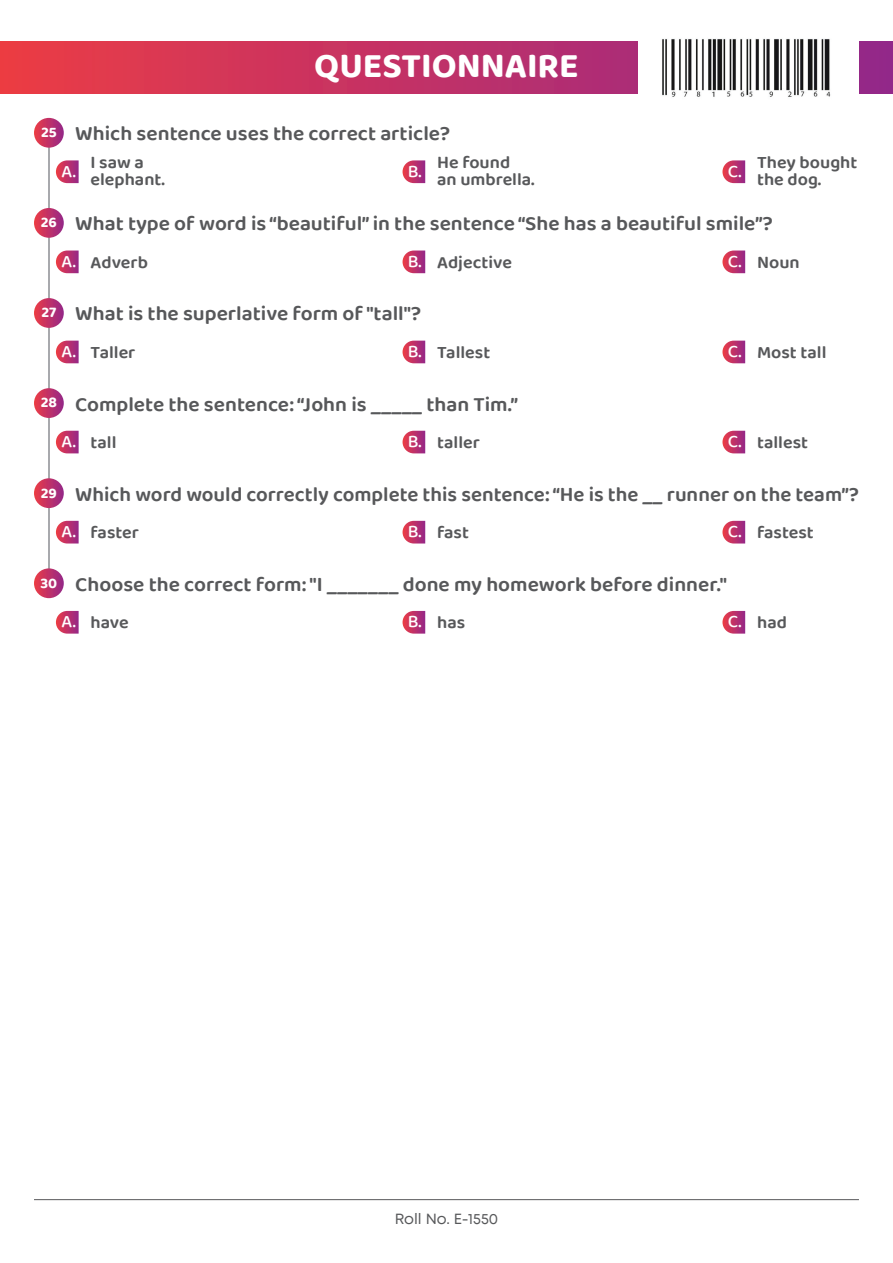
<style>
.page{position:relative;width:893px;height:1263px;background:#fff}
.page>*{position:absolute;margin:0;border:0;box-sizing:border-box;transform-origin:0 0}
.t1{font:700 35.7px "Baloo 2";color:#fff}
.t2{font:600 21px "Baloo 2";color:#57585a}
.t3{font:600 18px/17px "Baloo 2";color:#57585a}
.t4{font:500 18px "Baloo 2";color:#fff}
.t5{font:15px "Mont";color:#57585a}
.s1{font-weight:500;color:#fff}
</style>
<div class="page">
<hr style="left:48px;top:128px;width:1px;height:463px;background:#a8a9ad">
<svg style="left:0;top:41px;width:893px;height:53px;background:#c83360"></svg>
<img style="left:639px;top:39px;width:219px;height:58px">
<svg style="left:34px;top:118px;width:30px;height:30px"></svg>
<svg style="left:722px;top:160px;width:23px;height:23px"></svg>
<svg style="left:56px;top:160px;width:23px;height:23px"></svg>
<svg style="left:722px;top:341px;width:23px;height:22px"></svg>
<svg style="left:56px;top:341px;width:23px;height:22px"></svg>
<svg style="left:722px;top:431px;width:23px;height:22px"></svg>
<svg style="left:56px;top:431px;width:23px;height:22px"></svg>
<svg style="left:722px;top:521px;width:23px;height:22px"></svg>
<svg style="left:56px;top:521px;width:23px;height:22px"></svg>
<svg style="left:722px;top:611px;width:23px;height:23px"></svg>
<svg style="left:56px;top:611px;width:23px;height:23px"></svg>
<svg style="left:403px;top:160px;width:22px;height:23px"></svg>
<svg style="left:403px;top:341px;width:22px;height:22px"></svg>
<svg style="left:403px;top:431px;width:22px;height:22px"></svg>
<svg style="left:403px;top:521px;width:22px;height:22px"></svg>
<svg style="left:403px;top:611px;width:22px;height:23px"></svg>
<svg style="left:403px;top:250px;width:22px;height:23px"></svg>
<svg style="left:722px;top:250px;width:23px;height:23px"></svg>
<svg style="left:56px;top:250px;width:23px;height:23px"></svg>
<svg style="left:34px;top:208px;width:30px;height:30px"></svg>
<svg style="left:34px;top:298px;width:30px;height:30px"></svg>
<svg style="left:34px;top:388px;width:30px;height:30px"></svg>
<svg style="left:34px;top:478px;width:30px;height:30px"></svg>
<svg style="left:34px;top:568px;width:30px;height:30px"></svg>
<hr style="left:34px;top:1199px;width:825px;height:1px;background:#57585a">
<h1 class="t1" style="left:314px;top:44px;width:266px">QUESTIONNAIRE</h1>
<p class="t2" style="left:41px;top:118px;width:411px"><sup>25</sup> Which sentence uses the correct article?</p>
<p class="t4" style="left:61px;top:158px;width:16px">A.</p>
<p class="t3" style="left:91px;top:155px;width:76px">I saw a elephant.</p>
<p class="t4" style="left:408px;top:158px;width:15px">B.</p>
<p class="t3" style="left:437px;top:155px;width:99px">He found<br>an umbrella.</p>
<p class="t4" style="left:728px;top:158px;width:15px">C.</p>
<p class="t3" style="left:757px;top:155px;width:102px">They bought the dog.</p>
<p class="t2" style="left:41px;top:208px;width:733px"><sup>26</sup> What type of word is “beautiful” in the sentence “She has a beautiful smile”?</p>
<p class="t3" style="left:61px;top:254px;width:88px"><span class="s1">A.</span> Adverb</p>
<p class="t3" style="left:408px;top:254px;width:106px"><span class="s1">B.</span> Adjective</p>
<p class="t3" style="left:728px;top:254px;width:74px"><span class="s1">C.</span> Noun</p>
<p class="t2" style="left:41px;top:298px;width:381px"><sup>27</sup> What is the superlative form of "tall"?</p>
<p class="t3" style="left:61px;top:344px;width:75px"><span class="s1">A.</span> Taller</p>
<p class="t3" style="left:728px;top:344px;width:100px"><span class="s1">C.</span> Most tall</p>
<p class="t3" style="left:408px;top:344px;width:84px"><span class="s1">B.</span> Tallest</p>
<p class="t2" style="left:41px;top:389px;width:479px"><sup>28</sup> Complete the sentence: “John is _____ than Tim.”</p>
<p class="t3" style="left:61px;top:434px;width:57px"><span class="s1">A.</span> tall</p>
<p class="t3" style="left:728px;top:434px;width:82px"><span class="s1">C.</span> tallest</p>
<p class="t3" style="left:408px;top:434px;width:74px"><span class="s1">B.</span> taller</p>
<p class="t2" style="left:41px;top:479px;width:820px"><sup>29</sup> Which word would correctly complete this sentence: “He is the __ runner on the team”?</p>
<p class="t3" style="left:61px;top:525px;width:79px"><span class="s1">A.</span> faster</p>
<p class="t3" style="left:728px;top:525px;width:88px"><span class="s1">C.</span> fastest</p>
<p class="t3" style="left:408px;top:525px;width:63px"><span class="s1">B.</span> fast</p>
<p class="t2" style="left:41px;top:569px;width:688px"><sup>30</sup> Choose the correct form: "I _______ done my homework before dinner."</p>
<p class="t3" style="left:61px;top:615px;width:69px"><span class="s1">A.</span> have</p>
<p class="t3" style="left:728px;top:615px;width:61px"><span class="s1">C.</span> had</p>
<p class="t3" style="left:408px;top:615px;width:59px"><span class="s1">B.</span> has</p>
<p class="t5" style="left:395px;top:1212px;width:105px">Roll No. E-1550</p>
</div>
